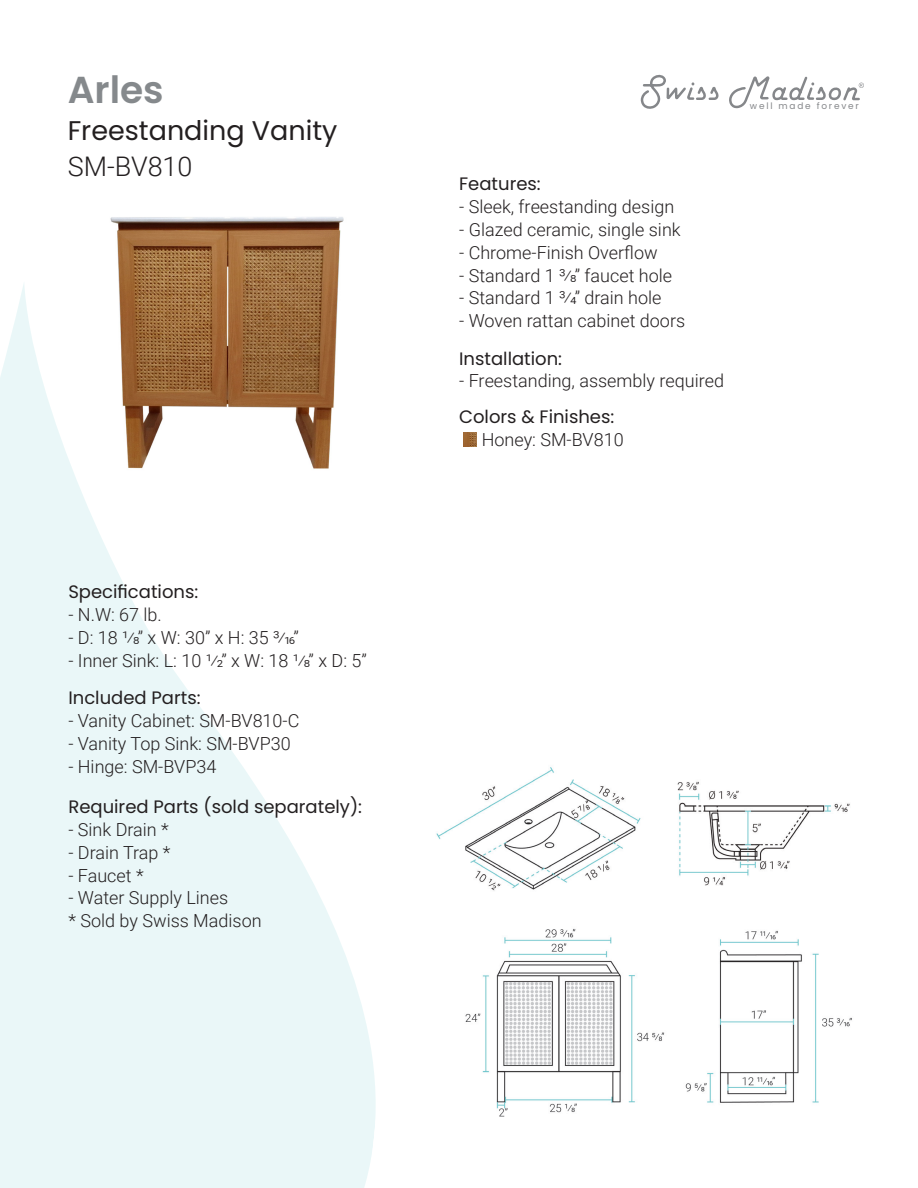
<style>
.page{position:relative;width:918px;height:1188px;background:#fff}
.page>*{position:absolute;margin:0;border:0;box-sizing:border-box;transform-origin:0 0}
.t1{font:600 37.5px "Poppins";color:#85898c}
.t2{font:27px "Poppins";color:#231f20}
.t3{font:300 27px "Roboto";color:#231f20}
.t4{font:300 18px "Roboto";color:#231f20}
.t5{font:18px "Poppins";color:#231f20}
.t6{font:9px "Poppins";letter-spacing:.2em;color:#85878a}
</style>
<div class="page">
<img style="left:110px;top:217px;width:234px;height:64px">
<svg style="left:0;top:281px;width:376px;height:907px;fill:#eaf7f8"></svg>
<img style="left:436px;top:767px;width:416px;height:350px">
<svg style="left:641px;top:75px;width:78px;height:34px"></svg>
<svg style="left:729px;top:76px;width:135px;height:33px"></svg>
<img style="left:463px;top:433px;width:14px;height:14px">
<p class="t1" style="left:68px;top:68px;width:97px">Arles</p>
<p class="t2" style="left:68px;top:114px;width:271px">Freestanding Vanity</p>
<p class="t3" style="left:68px;top:148px;width:126px">SM-BV810</p>
<p class="t5" style="left:68px;top:582px;width:131px">Specifications:</p>
<p class="t4" style="left:68px;top:602px;width:95px">- N.W: 67 lb.</p>
<p class="t4" style="left:68px;top:625px;width:232px">- D: 18 1/8” x W: 30” x H: 35 3/16”</p>
<p class="t4" style="left:68px;top:648px;width:300px">- Inner Sink: L: 10 1/2” x W: 18 1/8” x D: 5”</p>
<p class="t5" style="left:68px;top:688px;width:134px">Included Parts:</p>
<p class="t4" style="left:68px;top:708px;width:233px">- Vanity Cabinet: SM-BV810-C</p>
<p class="t4" style="left:68px;top:731px;width:224px">- Vanity Top Sink: SM-BVP30</p>
<p class="t4" style="left:68px;top:754px;width:149px">- Hinge: SM-BVP34</p>
<p class="t5" style="left:68px;top:797px;width:295px">Required Parts (sold separately):</p>
<p class="t4" style="left:68px;top:817px;width:102px">- Sink Drain *</p>
<p class="t4" style="left:68px;top:840px;width:104px">- Drain Trap *</p>
<p class="t4" style="left:68px;top:863px;width:77px">- Faucet *</p>
<p class="t4" style="left:68px;top:885px;width:161px">- Water Supply Lines</p>
<p class="t4" style="left:68px;top:908px;width:195px">* Sold by Swiss Madison</p>
<p class="t6" style="left:750px;top:101px;width:111px">well made forever</p>
<p class="t5" style="left:459px;top:174px;width:83px">Features:</p>
<p class="t4" style="left:459px;top:194px;width:217px">- Sleek, freestanding design</p>
<p class="t4" style="left:459px;top:217px;width:223px">- Glazed ceramic, single sink</p>
<p class="t4" style="left:459px;top:240px;width:200px">- Chrome-Finish Overflow</p>
<p class="t4" style="left:459px;top:263px;width:214px">- Standard 1 3/8” faucet hole</p>
<p class="t4" style="left:459px;top:285px;width:204px">- Standard 1 3/4” drain hole</p>
<p class="t4" style="left:459px;top:308px;width:227px">- Woven rattan cabinet doors</p>
<p class="t5" style="left:459px;top:348px;width:104px">Installation:</p>
<p class="t4" style="left:459px;top:368px;width:266px">- Freestanding, assembly required</p>
<p class="t5" style="left:459px;top:406px;width:157px">Colors &amp; Finishes:</p>
<p class="t4" style="left:482px;top:427px;width:143px">Honey: SM-BV810</p>
</div>
